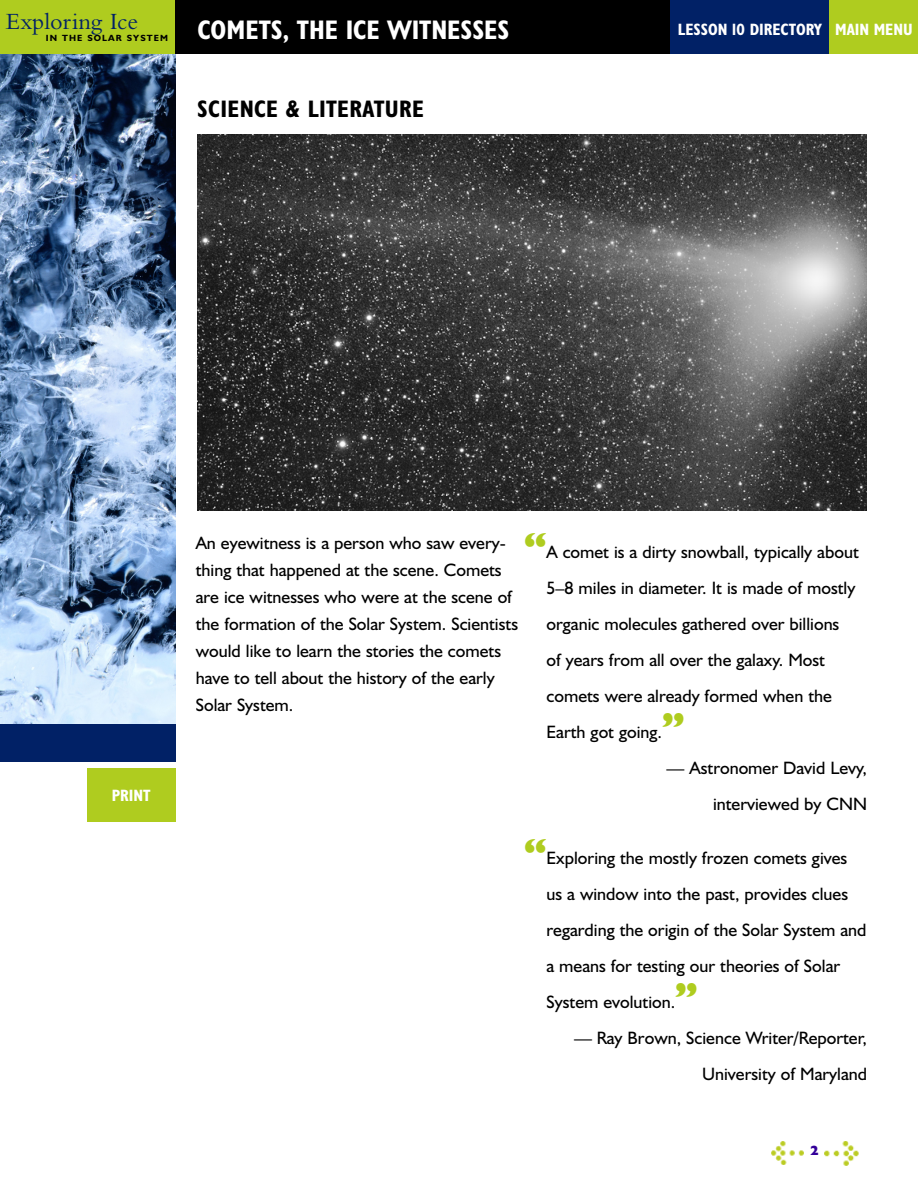
<style>
.page{position:relative;width:918px;height:1188px;background:#fff}
.page>*{position:absolute;margin:0;border:0;box-sizing:border-box;transform-origin:0 0}
.t1{font:700 condensed 27px "Humanist 521 BT";color:#fff}
.t2{font:24.3px "Bembo";color:#012166}
.t3{font:700 condensed 24px "Humanist 521 BT";letter-spacing:.015em;color:#000}
.t4{font:18px/36px "Humanist 521 BT";color:#000}
.t5{font:700 condensed 16.5px "Humanist 521 BT";color:#fff}
.t6{font:800 13.5px "Humanist 521 BT";color:#309}
.t7{font:700 9px "Humanist 521 BT";letter-spacing:.125em;color:#000}
.s1{font-weight:800;font-size:36px;color:#afcc1f}
</style>
<div class="page">
<img style="left:825px;top:1141px;width:34px;height:25px">
<img style="left:771px;top:1141px;width:33px;height:24px">
<img style="left:197px;top:135px;width:670px;height:375px">
<div style="left:0;top:0;width:178px;height:54px;background:#afcc1f"></div>
<div style="left:175px;top:0;width:497px;height:54px;background:#000"></div>
<img style="left:0;top:54px;width:176px;height:670px">
<div style="left:0;top:724px;width:176px;height:37px;background:#012166"></div>
<div style="left:671px;top:0;width:159px;height:54px;background:#012166"></div>
<div style="left:830px;top:0;width:88px;height:54px;background:#afcc1f"></div>
<div style="left:87px;top:768px;width:89px;height:54px;background:#afcc1f"></div>
<h2 class="t2" style="left:6px;top:13px;width:134px">Exploring Ice</h2>
<p class="t7" style="left:46px;top:35px;width:124px">IN THE SOLAR SYSTEM</p>
<h1 class="t1" style="left:197px;top:21px;width:314px">COMETS, THE ICE WITNESSES</h1>
<p class="t5" style="left:678px;top:23px;width:236px">LESSON 10 DIRECTORY MAIN MENU</p>
<h3 class="t3" style="left:197px;top:101px;width:228px">SCIENCE &amp; LITERATURE</h3>
<p class="t5" style="left:112px;top:790px;width:40px">PRINT</p>
<p class="t4" style="left:546px;top:536px;width:314px;text-indent:-22px"><span class="s1">“</span>A comet is a dirty snowball, typically about 5–8 miles in diameter. It is made of mostly organic molecules gathered over billions<br>of years from all over the galaxy. Most comets were already formed when the Earth got going.<span class="s1">”</span></p>
<p class="t4" style="left:667px;top:752px;width:202px;text-align:right">— Astronomer David Levy, interviewed by CNN</p>
<p class="t4" style="left:546px;top:842px;width:322px;text-indent:-22px"><span class="s1">“</span>Exploring the mostly frozen comets gives us a window into the past, provides clues regarding the origin of the Solar System and a means for testing our theories of Solar System evolution.<span class="s1">”</span></p>
<p class="t4" style="left:574px;top:1022px;width:295px;text-align:right">— Ray Brown, Science Writer/Reporter,<br>University of Maryland</p>
<p class="t4" style="left:196px;top:531px;width:324px;line-height:27px">An eyewitness is a person who saw every&shy;thing that happened at the scene. Comets are ice witnesses who were at the scene of the formation of the Solar System. Scientists would like to learn the stories the comets have to tell about the history of the early Solar System.</p>
<p class="t6" style="left:810px;top:1146px;width:10px">2</p>
</div>
